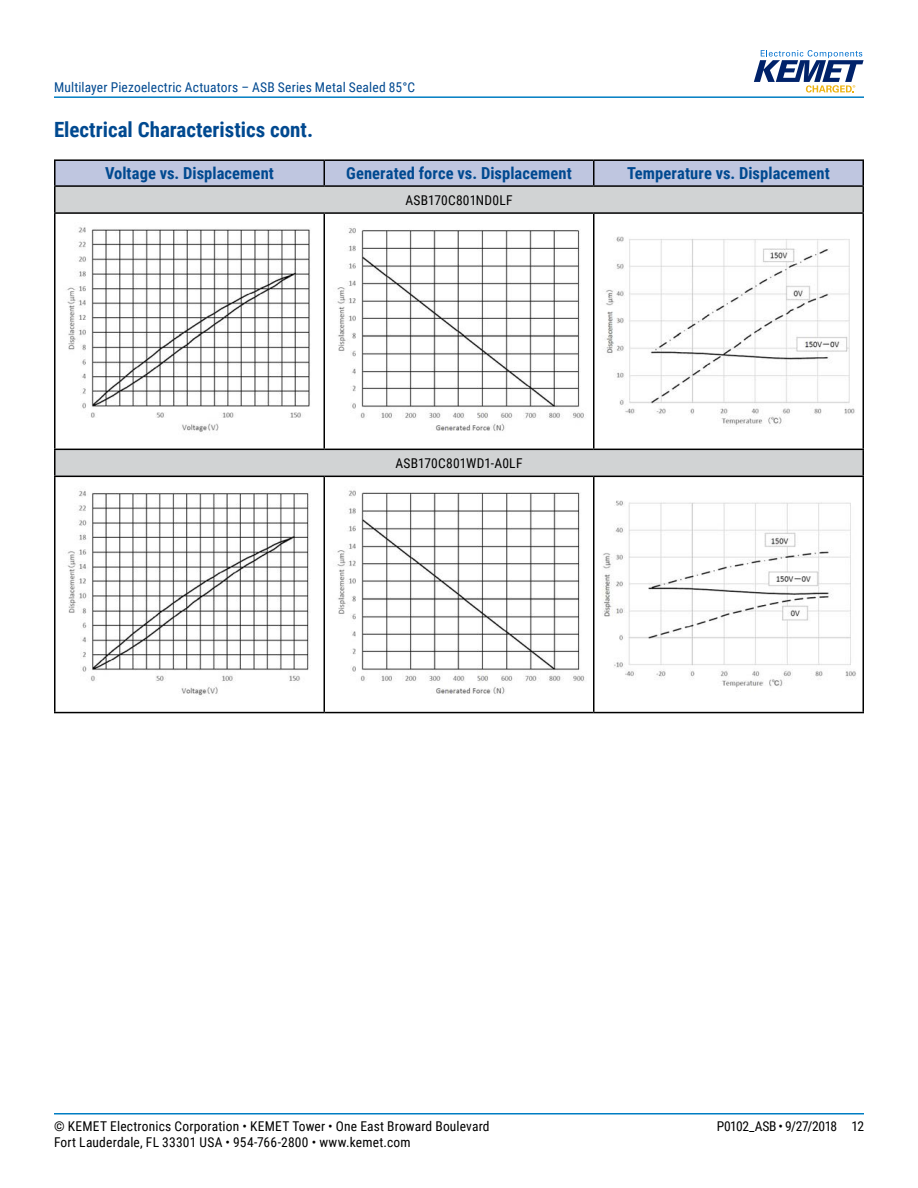
<style>
.page{position:relative;width:918px;height:1188px;background:#fff}
.page>*{position:absolute;margin:0;border:0;box-sizing:border-box;transform-origin:0 0}
.t1{font:700 21px "Roboto Condensed";color:#004990}
.t2{font:700 16.5px "Roboto Condensed";letter-spacing:.005em;color:#004990}
.t3{font:13.5px "Roboto Condensed";letter-spacing:.015em;color:#000}
.t4{font:13.5px "Roboto Condensed";letter-spacing:.015em;color:#004990}
.t5{font:13.5px "Roboto Condensed";letter-spacing:-.025em;color:#000}
</style>
<div class="page">
<hr style="left:54px;top:1113px;width:810px;height:2px;background:#007dc3">
<hr style="left:54px;top:96px;width:810px;height:2px;background:#007dc3">
<svg style="left:754px;top:50px;width:110px;height:43px"></svg>
<svg style="left:56px;top:187px;width:806px;height:289px;fill:#d1d3d4"></svg>
<div style="left:56px;top:161px;width:806px;height:24px;background:#bfc6e0"></div>
<hr style="left:324px;top:214px;width:1px;height:235px;background:#000">
<hr style="left:593px;top:214px;width:1px;height:235px;background:#000">
<hr style="left:324px;top:477px;width:1px;height:235px;background:#000">
<hr style="left:593px;top:477px;width:1px;height:235px;background:#000">
<hr style="left:54px;top:159px;width:270px;height:2px;background:#000">
<hr style="left:54px;top:161px;width:2px;height:24px;background:#000">
<hr style="left:324px;top:159px;width:270px;height:2px;background:#000">
<hr style="left:594px;top:159px;width:270px;height:2px;background:#000">
<hr style="left:862px;top:161px;width:2px;height:24px;background:#000">
<hr style="left:54px;top:214px;width:2px;height:235px;background:#000">
<hr style="left:862px;top:214px;width:2px;height:235px;background:#000">
<hr style="left:54px;top:477px;width:2px;height:235px;background:#000">
<hr style="left:862px;top:477px;width:2px;height:235px;background:#000">
<hr style="left:54px;top:185px;width:270px;height:2px;background:#000">
<hr style="left:54px;top:187px;width:2px;height:25px;background:#000">
<hr style="left:324px;top:185px;width:270px;height:2px;background:#000">
<hr style="left:594px;top:185px;width:270px;height:2px;background:#000">
<hr style="left:862px;top:187px;width:2px;height:25px;background:#000">
<hr style="left:54px;top:212px;width:270px;height:2px;background:#000">
<hr style="left:324px;top:212px;width:270px;height:2px;background:#000">
<hr style="left:594px;top:212px;width:270px;height:2px;background:#000">
<hr style="left:54px;top:449px;width:270px;height:1px;background:#000">
<hr style="left:54px;top:450px;width:2px;height:26px;background:#000">
<hr style="left:324px;top:449px;width:270px;height:1px;background:#000">
<hr style="left:594px;top:449px;width:270px;height:1px;background:#000">
<hr style="left:862px;top:450px;width:2px;height:26px;background:#000">
<hr style="left:54px;top:476px;width:270px;height:1px;background:#000">
<hr style="left:324px;top:476px;width:270px;height:1px;background:#000">
<hr style="left:594px;top:476px;width:270px;height:1px;background:#000">
<hr style="left:54px;top:712px;width:270px;height:1px;background:#000">
<hr style="left:324px;top:712px;width:270px;height:1px;background:#000">
<hr style="left:594px;top:712px;width:270px;height:1px;background:#000">
<img style="left:58px;top:222px;width:263px;height:219px">
<img style="left:327px;top:223px;width:264px;height:217px">
<img style="left:597px;top:231px;width:263px;height:201px">
<img style="left:67px;top:491px;width:242px;height:206px">
<img style="left:337px;top:490px;width:248px;height:204px">
<img style="left:602px;top:500px;width:254px;height:188px">
<p class="t4" style="left:54px;top:78px;width:363px">Multilayer Piezoelectric Actuators – ASB Series Metal Sealed 85°C</p>
<h1 class="t1" style="left:54px;top:115px;width:261px">Electrical Characteristics cont.</h1>
<p class="t2" style="left:105px;top:162px;width:170px">Voltage vs. Displacement</p>
<p class="t2" style="left:346px;top:162px;width:227px">Generated force vs. Displacement</p>
<p class="t2" style="left:627px;top:162px;width:204px">Temperature vs. Displacement</p>
<p class="t3" style="left:405px;top:190px;width:109px">ASB170C801ND0LF</p>
<p class="t3" style="left:395px;top:454px;width:129px">ASB170C801WD1-A0LF</p>
<p class="t3" style="left:54px;top:1116px;width:437px">© KEMET Electronics Corporation • KEMET Tower • One East Broward Boulevard</p>
<p class="t5" style="left:717px;top:1116px;width:149px">P0102_ASB • 9/27/2018 12</p>
<p class="t3" style="left:54px;top:1133px;width:358px">Fort Lauderdale, FL 33301 USA • 954-766-2800 • www.kemet.com</p>
</div>
